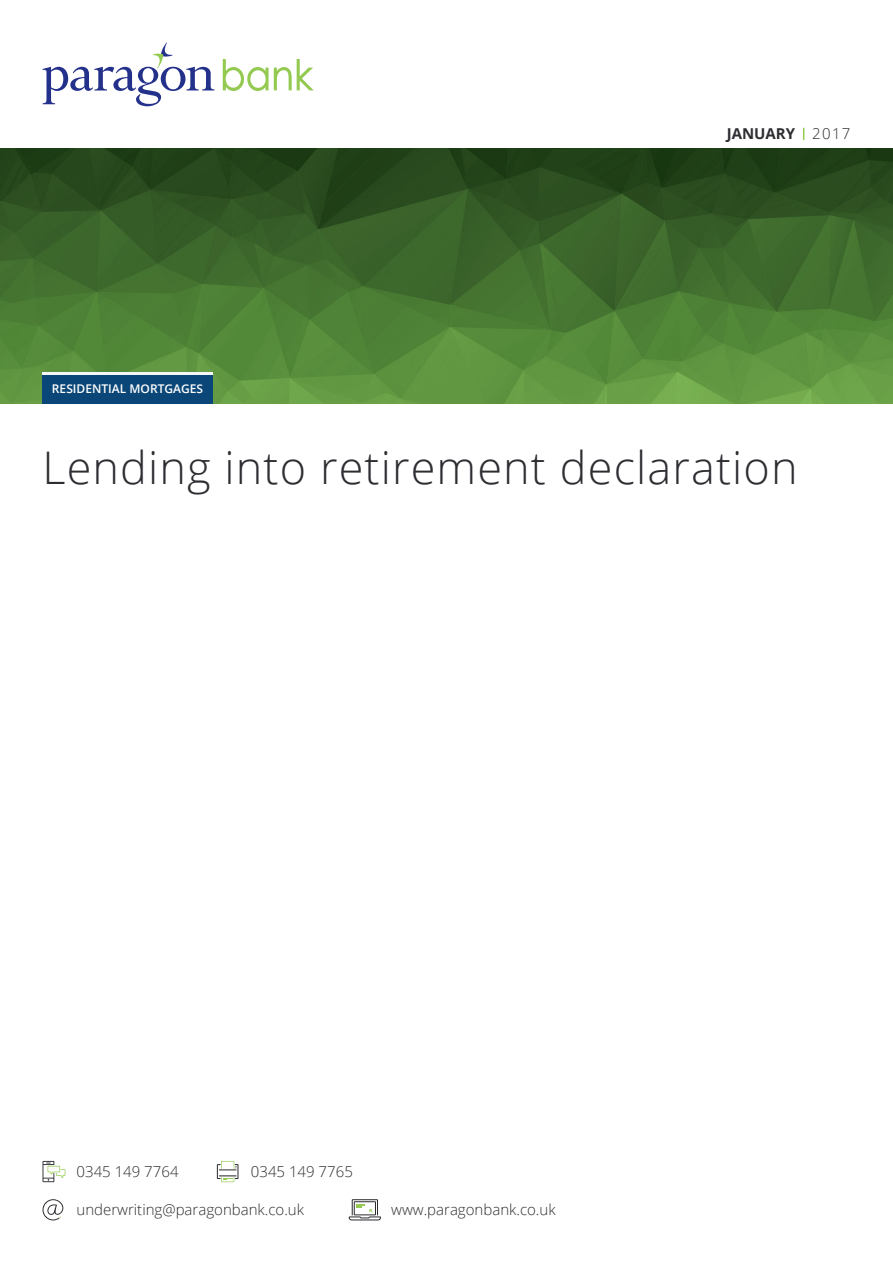
<style>
.page{position:relative;width:893px;height:1263px;background:#fff}
.page>*{position:absolute;margin:0;border:0;box-sizing:border-box;transform-origin:0 0}
.t1{font:300 45px "Open Sans";letter-spacing:.025em;color:#2d2d32}
.t2{font:300 15px "Open Sans";color:#2d2d32}
.t3{font:700 15px "Open Sans";color:#2d2d32}
.t4{font:600 12px "Open Sans";color:#fff}
.s1{font-weight:300}
</style>
<div class="page">
<svg style="left:43px;top:1161px;width:22px;height:21px"></svg>
<svg style="left:217px;top:1161px;width:21px;height:21px"></svg>
<img style="left:0;top:149px;width:893px;height:255px">
<div style="left:43px;top:374px;width:170px;height:30px;background:#0a4677"></div>
<hr style="left:43px;top:372px;width:170px;height:2px;background:#f5f7f7">
<svg style="left:43px;top:43px;width:171px;height:63px"></svg>
<svg style="left:223px;top:59px;width:91px;height:32px"></svg>
<svg style="left:43px;top:1199px;width:20px;height:21px"></svg>
<svg style="left:349px;top:1199px;width:32px;height:21px"></svg>
<svg style="left:803px;top:128px;width:1px;height:12px"></svg>
<p class="t4" style="left:52px;top:381px;width:153px">RESIDENTIAL MORTGAGES</p>
<p class="t3" style="left:727px;top:123px;width:125px">JANUARY <span class="s1">2017</span></p>
<h1 class="t1" style="left:43px;top:437px;width:757px">Lending into retirement declaration</h1>
<p class="t2" style="left:77px;top:1161px;width:104px">0345 149 7764</p>
<p class="t2" style="left:251px;top:1161px;width:104px">0345 149 7765</p>
<p class="t2" style="left:77px;top:1199px;width:229px">underwriting@paragonbank.co.uk</p>
<p class="t2" style="left:391px;top:1199px;width:166px">www.paragonbank.co.uk</p>
</div>
